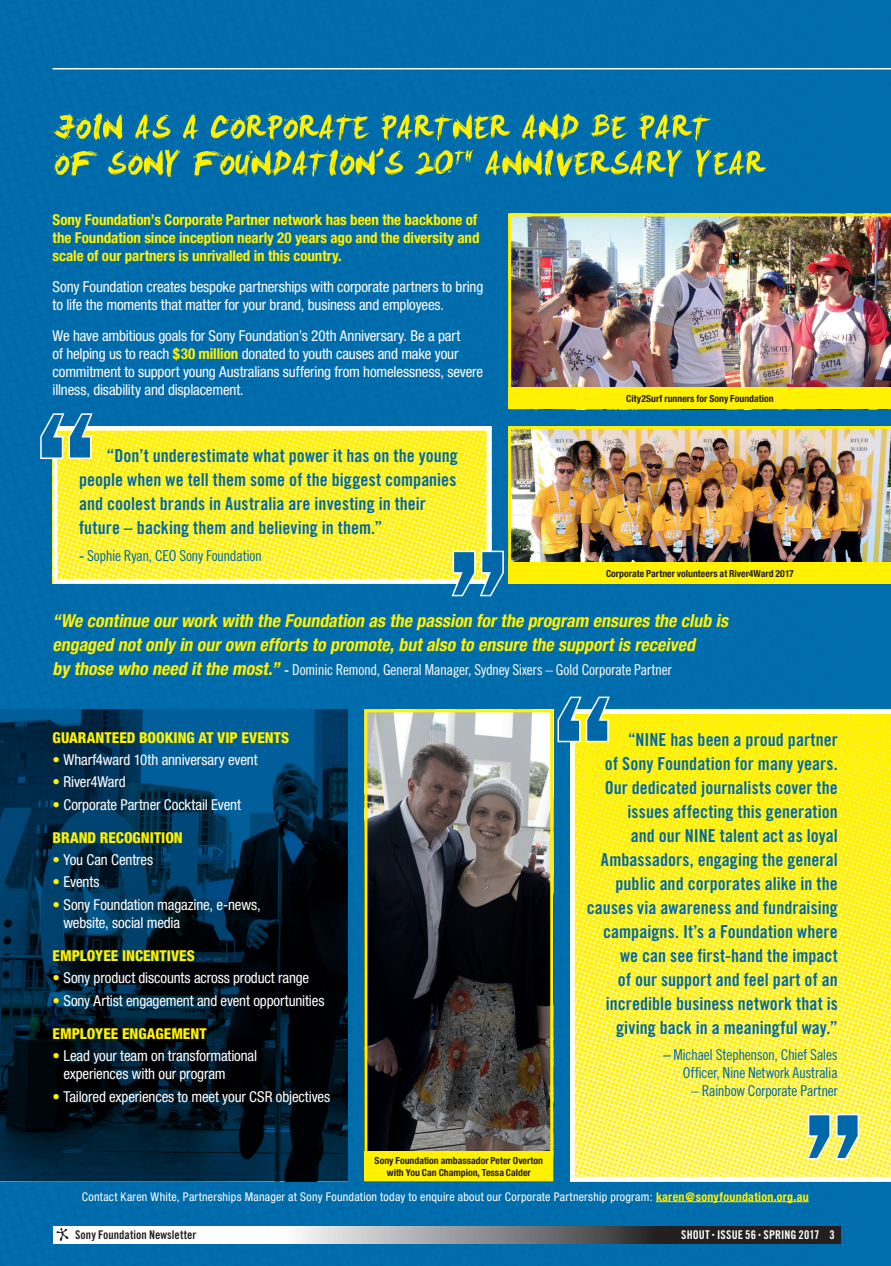
<style>
.page{position:relative;width:891px;height:1266px;background:#fff}
.page>*{position:absolute;margin:0;border:0;box-sizing:border-box;transform-origin:0 0}
.t1{font:18px/24px "Trade Gothic Bold Cond Twenty";letter-spacing:.005em;color:#0068a9}
.t2{font:italic 700 condensed 18px/24px "Helvetica Neue";color:#fff101}
.t3{font:condensed 15px/18px "Helvetica Neue";letter-spacing:-.01em;color:#fff}
.t4{font:700 condensed 15px/18px "Helvetica Neue";letter-spacing:-.005em;color:#fff101}
.t5{font:15px/18px "Trade Gothic Cond Eighteen";letter-spacing:-.025em;color:#0068a9;text-align:right}
.t6{font:15px "Trade Gothic Cond Eighteen";letter-spacing:-.025em;color:#fff}
.t7{font:800 condensed 15px "Helvetica Neue";color:#fff101}
.t8{font:condensed 12px "Helvetica Neue";letter-spacing:.02em;color:#fff}
.t9{font:12px "Trade Gothic Bold Cond Twenty";letter-spacing:.005em;color:#fff}
.t10{font:12px "Trade Gothic Bold Cond Twenty";color:#231f20}
.t11{font:700 condensed 9.75px/12px "Helvetica Neue";color:#231f20;text-align:center}
.s1{font-weight:700;color:#fff101}
.s2{font-family:"Trade Gothic Bold Cond Twenty"}
.s3{font-family:"Helvetica Neue";font-weight:700;font-style:italic;font-stretch:condensed;font-size:18px;color:#fff101}
.s4{color:#fff101}
</style>
<div class="page">
<div style="left:0;top:0;width:891px;height:1265px;background:#006ead"></div>
<hr style="left:53px;top:68px;width:838px;height:1px;background:#fff">
<hr style="left:656px;top:1201px;width:152px;height:1px;background:#fff101">
<img style="left:368px;top:713px;width:181px;height:438px">
<div style="left:364px;top:709px;width:189px;height:472px;border:3px solid #fff101"></div>
<img style="left:508px;top:213px;width:383px;height:175px">
<img style="left:508px;top:426px;width:383px;height:136px">
<svg style="left:0;top:709px;width:347px;height:472px;background:#00233a"></svg>
<img style="left:58px;top:431px;width:428px;height:147px">
<div style="left:53px;top:426px;width:438px;height:157px;border:4px solid #fff"></div>
<svg style="left:570px;top:709px;width:321px;height:472px;background:#fff238"></svg>
<svg style="left:450px;top:550px;width:54px;height:47px;background:#5499ac"></svg>
<svg style="left:805px;top:1112px;width:55px;height:48px;background:#86b39a"></svg>
<svg style="left:39px;top:412px;width:55px;height:47px;background:#4f95aa"></svg>
<svg style="left:557px;top:695px;width:54px;height:48px;background:#5197a6"></svg>
<svg style="left:55px;top:148px;width:711px;height:29px;background:#4d9477"></svg>
<svg style="left:53px;top:113px;width:658px;height:28px;background:#4e9577"></svg>
<div style="left:508px;top:388px;width:383px;height:21px;background:#fff101"></div>
<div style="left:508px;top:562px;width:383px;height:21px;background:#fff101"></div>
<div style="left:364px;top:1151px;width:189px;height:30px;background:#fff101"></div>
<div style="left:54px;top:1225px;width:17px;height:17px;background:#fff"></div>
<div style="left:823px;top:1225px;width:18px;height:17px;background:#231f20"></div>
<svg style="left:71px;top:1225px;width:752px;height:17px"></svg>
<svg style="left:56px;top:1228px;width:13px;height:12px"></svg>
<p class="t4" style="left:53px;top:210px;width:428px">Sony Foundation’s Corporate Partner network has been the backbone of the Foundation since inception nearly 20 years ago and the diversity and scale of our partners is unrivalled in this country.</p>
<p class="t3" style="left:53px;top:277px;width:432px">Sony Foundation creates bespoke partnerships with corporate partners to bring to life the moments that matter for your brand, business and employees.</p>
<p class="t3" style="left:53px;top:326px;width:432px">We have ambitious goals for Sony Foundation’s 20th Anniversary. Be a part<br>of helping us to reach <span class="s1">$30 million</span> donated to youth causes and make your commitment to support young Australians suffering from homelessness, severe illness, disability and displacement.</p>
<p class="t1" style="left:79px;top:443px;width:380px;text-indent:27px">“Don’t underestimate what power it has on the young people when we tell them some of the biggest companies and coolest brands in Australia are investing in their future – backing them and believing in them.”</p>
<p class="t5" style="left:79px;top:546px;width:184px"><span class="s2">-</span> Sophie Ryan, CEO Sony Foundation</p>
<p class="t11" style="left:626px;top:392px;width:149px">City2Surf runners for Sony Foundation</p>
<p class="t11" style="left:606px;top:567px;width:189px">Corporate Partner volunteers at River4Ward 2017</p>
<p class="t2" style="left:53px;top:608px;width:680px">“We continue ourwork with the Foundation as the passion forthe program ensures the club is engaged notonly in ourown efforts to promote,butalso to ensure the supportis received</p>
<p class="t6" style="left:53px;top:661px;width:620px"><span class="s3">by those who need itthe most.”</span><span class="s2">-</span> Dominic Remond, General Manager, Sydney Sixers – Gold Corporate Partner</p>
<p class="t7" style="left:53px;top:728px;width:238px">GUARANTEED BOOKING AT VIP EVENTS</p>
<p class="t3" style="left:53px;top:750px;width:206px"><span class="s4">•</span> Wharf4ward 10th anniversary event</p>
<p class="t3" style="left:53px;top:772px;width:75px"><span class="s4">•</span> River4Ward</p>
<p class="t3" style="left:53px;top:795px;width:190px"><span class="s4">•</span> Corporate Partner Cocktail Event</p>
<p class="t7" style="left:53px;top:828px;width:132px">BRAND RECOGNITION</p>
<p class="t3" style="left:53px;top:850px;width:102px"><span class="s4">•</span> You Can Centres</p>
<p class="t3" style="left:53px;top:873px;width:48px"><span class="s4">•</span> Events</p>
<p class="t3" style="left:63px;top:895px;width:199px;text-indent:-11px"><span class="s4">•</span> Sony Foundation magazine, e-news, website, social media</p>
<p class="t7" style="left:53px;top:946px;width:144px">EMPLOYEE INCENTIVES</p>
<p class="t3" style="left:53px;top:968px;width:258px"><span class="s4">•</span> Sony product discounts across product range</p>
<p class="t3" style="left:53px;top:991px;width:273px"><span class="s4">•</span> Sony Artist engagement and event opportunities</p>
<p class="t7" style="left:53px;top:1024px;width:155px">EMPLOYEE ENGAGEMENT</p>
<p class="t3" style="left:63px;top:1046px;width:195px;text-indent:-11px"><span class="s4">•</span> Lead your team on transformational experiences with our program</p>
<p class="t3" style="left:53px;top:1087px;width:279px"><span class="s4">•</span> Tailored experiences to meet your CSR objectives</p>
<p class="t11" style="left:374px;top:1154px;width:170px">Sony Foundation ambassador Peter Overton with You Can Champion, Tessa Calder</p>
<p class="t1" style="left:587px;top:727px;width:252px;text-align:right">“NINE has been a proud partner<br>of Sony Foundation for many years.<br>Our dedicated journalists cover the issues affecting this generation<br>and our NINE talent act as loyal Ambassadors, engaging the general public and corporates alike in the causes via awareness and fundraising campaigns. It’s a Foundation where we can see first-hand the impact<br>of our support and feel part of an incredible business network that is giving back in a meaningful way.”</p>
<p class="t5" style="left:663px;top:1045px;width:176px"><span class="s2">–</span> Michael Stephenson, Chief Sales<br>Officer, Nine Network Australia</p>
<p class="t5" style="left:691px;top:1081px;width:148px">– Rainbow Corporate Partner</p>
<p class="t8" style="left:82px;top:1189px;width:728px">Contact Karen White, Partnerships Manager at Sony Foundation today to enquire about our Corporate Partnership program: <span class="s1">karen@sonyfoundation.org.au</span></p>
<p class="t10" style="left:75px;top:1226px;width:123px">Sony Foundation Newsletter</p>
<p class="t9" style="left:681px;top:1226px;width:155px">SHOUT <sup>•</sup> ISSUE 56 <sup>•</sup> SPRING 2017 3</p>
</div>
